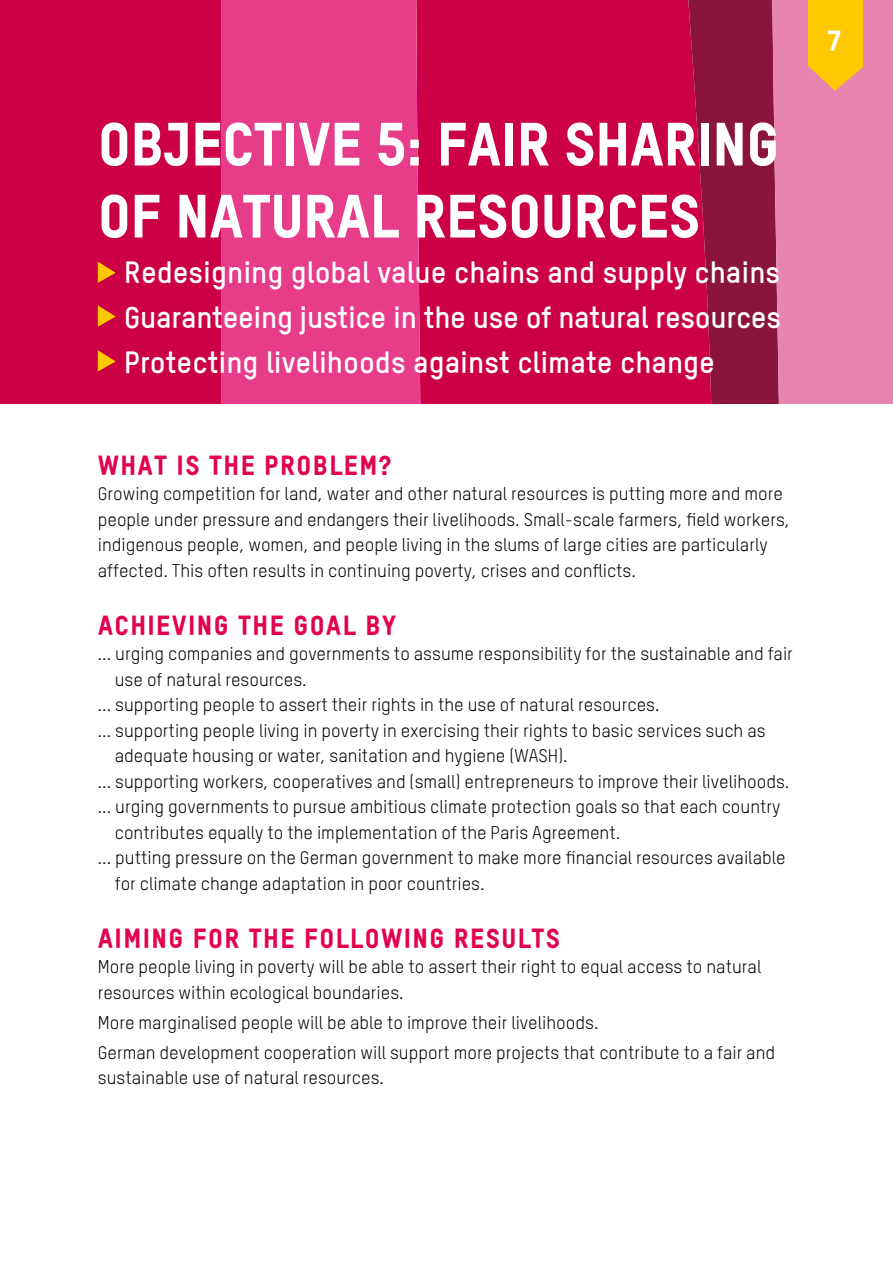
<style>
.page{position:relative;width:893px;height:1263px;background:#fff}
.page>*{position:absolute;margin:0;border:0;box-sizing:border-box;transform-origin:0 0}
.t1{font:60px/72px "Oxfam TSTARPRO Headline";letter-spacing:-.01em;color:#fff}
.t2{font:700 30px "Oxfam TSTARPRO";color:#fff}
.t3{font:28.5px "Oxfam TSTARPRO Headline";color:#fff}
.t4{font:27px "Oxfam TSTARPRO Headline";letter-spacing:.05em;color:#e30051}
.t5{font:18px/25.5px "Oxfam TSTARPRO";color:#000}
</style>
<div class="page">
<div style="left:460px;top:0;width:216px;height:404px;background:#cb0045"></div>
<svg style="left:676px;top:0;width:93px;height:404px;fill:#8a143e"></svg>
<div style="left:769px;top:0;width:124px;height:404px;background:#e884af"></div>
<div style="left:4px;top:0;width:217px;height:404px;background:#cb0045"></div>
<svg style="left:221px;top:0;width:239px;height:404px;fill:#e63c8a"></svg>
<hr style="left:0;top:0;width:4px;height:404px;background:#cb0045">
<svg style="left:808px;top:0;width:55px;height:91px"></svg>
<svg style="left:98px;top:261px;width:18px;height:22px"></svg>
<svg style="left:98px;top:305px;width:18px;height:22px"></svg>
<svg style="left:98px;top:350px;width:18px;height:22px"></svg>
<p class="t1" style="left:98px;top:103px;width:683px">OBJECTIVE 5: FAIR SHARING<br>OF NATURAL RESOURCES</p>
<p class="t2" style="left:124px;top:249px;width:657px">Redesigning global value chains and supply chains</p>
<p class="t2" style="left:124px;top:294px;width:658px">Guaranteeing justice in the use of natural resources</p>
<p class="t2" style="left:124px;top:339px;width:592px">Protecting livelihoods against climate change</p>
<p class="t4" style="left:98px;top:445px;width:295px">WHAT IS THE PROBLEM?</p>
<p class="t5" style="left:98px;top:480px;width:694px">Growing competition for land, water and other natural resources is putting more and more people under pressure and endangers their livelihoods. Small-scale farmers, field workers, indigenous people, women, and people living in the slums of large cities are particularly affected. This often results in continuing poverty, crises and conflicts.</p>
<p class="t4" style="left:98px;top:605px;width:300px">ACHIEVING THE GOAL BY</p>
<p class="t5" style="left:98px;top:640px;width:697px">... urging companies and governments to assume responsibility for the sustainable and fair</p>
<p class="t5" style="left:115px;top:665px;width:193px">use of natural resources.</p>
<p class="t5" style="left:98px;top:691px;width:563px">... supporting people to assert their rights in the use of natural resources.</p>
<p class="t5" style="left:98px;top:716px;width:669px">... supporting people living in poverty in exercising their rights to basic services such as</p>
<p class="t5" style="left:115px;top:742px;width:454px">adequate housing or water, sanitation and hygiene (WASH).</p>
<p class="t5" style="left:98px;top:767px;width:693px">... supporting workers, cooperatives and (small) entrepreneurs to improve their livelihoods.</p>
<p class="t5" style="left:98px;top:793px;width:684px">... urging governments to pursue ambitious climate protection goals so that each country</p>
<p class="t5" style="left:115px;top:818px;width:507px">contributes equally to the implementation of the Paris Agreement.</p>
<p class="t5" style="left:98px;top:844px;width:689px">... putting pressure on the German government to make more financial resources available</p>
<p class="t5" style="left:115px;top:869px;width:371px">for climate change adaptation in poor countries.</p>
<p class="t4" style="left:98px;top:918px;width:464px">AIMING FOR THE FOLLOWING RESULTS</p>
<p class="t5" style="left:98px;top:953px;width:665px">More people living in poverty will be able to assert their right to equal access to natural resources within ecological boundaries.</p>
<p class="t5" style="left:98px;top:1008px;width:502px">More marginalised people will be able to improve their livelihoods.</p>
<p class="t5" style="left:98px;top:1038px;width:679px">German development cooperation will support more projects that contribute to a fair and sustainable use of natural resources.</p>
<h3 class="t3" style="left:827px;top:19px;width:16px">7</h3>
</div>
